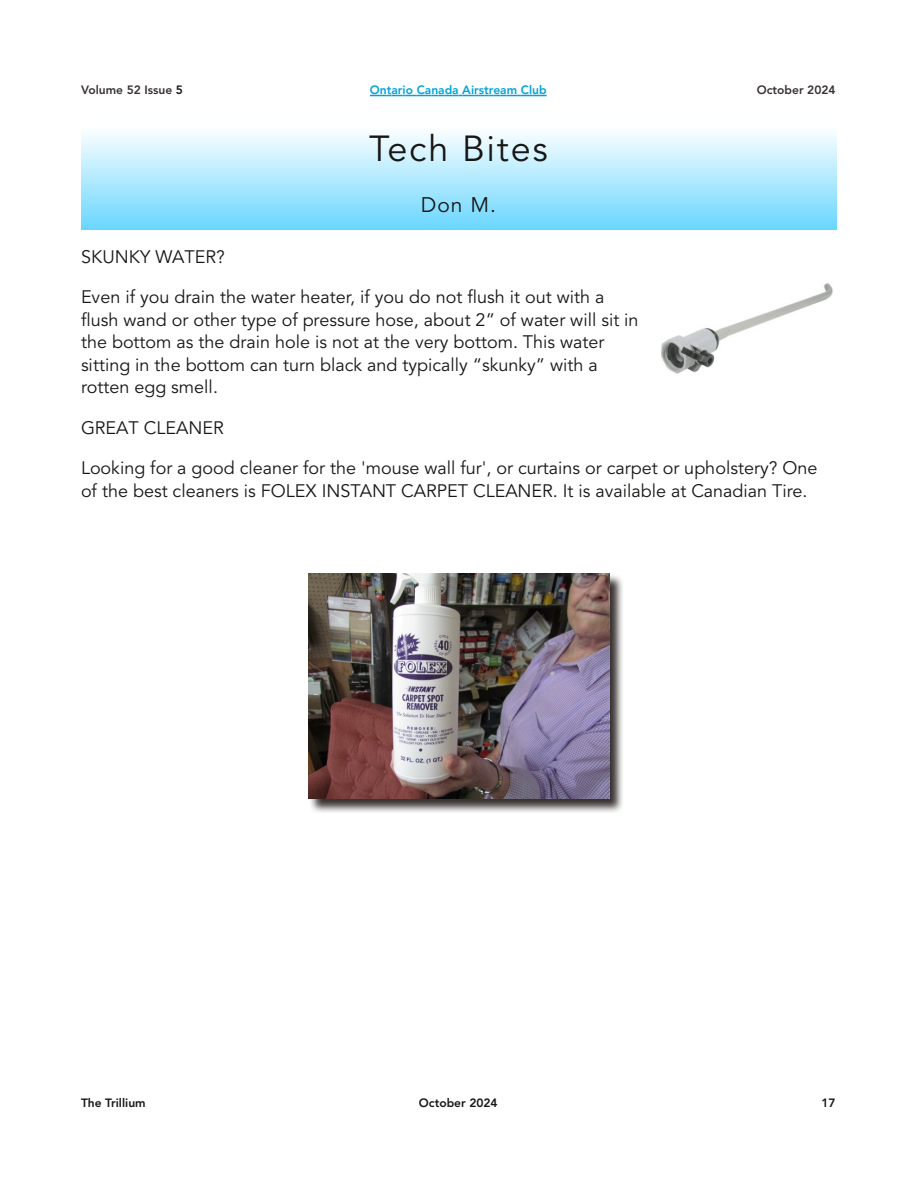
<style>
.page{position:relative;width:918px;height:1188px;background:#fff}
.page>*{position:absolute;margin:0;border:0;box-sizing:border-box;transform-origin:0 0}
.t1{font:36px "Avenir";letter-spacing:.05em;color:#181715}
.t2{font:21px "Avenir";color:#181715}
.t3{font:18px/22.5px "Avenir";color:#181715}
.t4{font:800 12px "Avenir";color:#00a2d7}
.t5{font:800 12px "Avenir";color:#393332}
.t6{font:800 12px "Avenir";color:#181715}
.s1{color:#181715}
</style>
<div class="page">
<svg style="left:370px;top:95px;width:177px;height:1px"></svg>
<div style="left:81px;top:122px;width:756px;height:108px;background:linear-gradient(to bottom,#fff,#6bd6ff)"></div>
<svg style="left:310px;top:574px;width:313px;height:238px;background:#8d8a8a"></svg>
<img style="left:309px;top:574px;width:300px;height:225px">
<img style="left:661px;top:283px;width:172px;height:91px">
<p class="t5" style="left:81px;top:81px;width:104px">Volume 52 Issue <span class="s1">5</span></p>
<p class="t4" style="left:370px;top:81px;width:178px">Ontario Canada Airstream Club</p>
<p class="t5" style="left:757px;top:81px;width:80px">October 2024</p>
<h1 class="t1" style="left:369px;top:121px;width:180px">Tech Bites</h1>
<p class="t2" style="left:421px;top:189px;width:77px">Don M.</p>
<p class="t3" style="left:81px;top:246px;width:145px">SKUNKY WATER?</p>
<p class="t3" style="left:81px;top:286px;width:559px">Even if you drain the water heater, if you do not flush it out with a flush wand or other type of pressure hose, about 2” of water will sit in the bottom as the drain hole is not at the very bottom. This water sitting in the bottom can turn black and typically “skunky” with a rotten egg smell.</p>
<p class="t3" style="left:81px;top:417px;width:144px">GREAT CLEANER</p>
<p class="t3" style="left:81px;top:457px;width:738px">Looking for a good cleaner for the 'mouse wall fur', or curtains or carpet or upholstery? One of the best cleaners is FOLEX INSTANT CARPET CLEANER. It is available at Canadian Tire.</p>
<p class="t6" style="left:81px;top:1094px;width:66px">The Trillium</p>
<p class="t6" style="left:419px;top:1094px;width:80px">October 2024</p>
<p class="t6" style="left:821px;top:1094px;width:16px">17</p>
</div>
